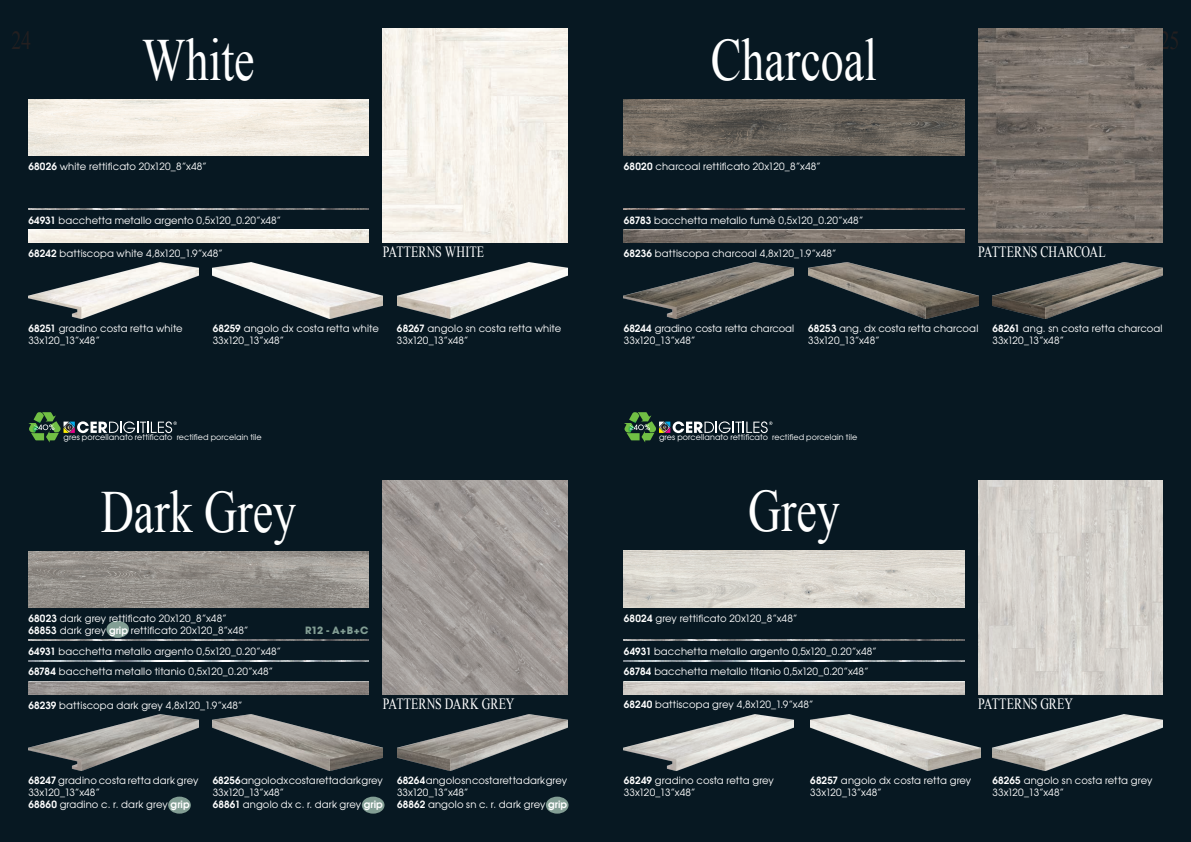
<style>
.page{position:relative;width:1191px;height:842px;background:#fff}
.page>*{position:absolute;margin:0;border:0;box-sizing:border-box;transform-origin:0 0}
.t1{font:59.8px "Times New Roman";color:#fff;scale:.77 1}
.t2{font:26px "Times New Roman";color:#231f20;scale:.77 1}
.t3{font:15.6px "Times New Roman";letter-spacing:-.005em;color:#fff;scale:.77 1}
.t4{font:10px/12px "Avant Garde";letter-spacing:.01em;color:#fff}
.t5{font:10px/12px "Avant Garde";letter-spacing:-.01em;color:#fff}
.t6{font:700 10px "Avant Garde";color:#829e94}
.t7{font:8px "Avant Garde";letter-spacing:.01em;color:#fff}
.s1{font-weight:600}
</style>
<div class="page">
<div style="left:0;top:0;width:595px;height:842px;background:#071822"></div>
<div style="left:595px;top:0;width:596px;height:842px;background:#071822"></div>
<img style="left:624px;top:714px;width:170px;height:56px">
<img style="left:810px;top:714px;width:170px;height:56px">
<img style="left:992px;top:714px;width:170px;height:56px">
<img style="left:28px;top:99px;width:341px;height:57px">
<img style="left:624px;top:262px;width:170px;height:56px">
<img style="left:28px;top:714px;width:170px;height:56px">
<img style="left:28px;top:229px;width:341px;height:14px">
<img style="left:28px;top:208px;width:341px;height:2px">
<img style="left:808px;top:262px;width:170px;height:56px">
<img style="left:28px;top:262px;width:170px;height:56px">
<img style="left:213px;top:714px;width:170px;height:56px">
<img style="left:213px;top:262px;width:170px;height:56px">
<img style="left:992px;top:262px;width:170px;height:56px">
<img style="left:397px;top:262px;width:170px;height:56px">
<img style="left:624px;top:551px;width:340px;height:57px">
<img style="left:397px;top:714px;width:170px;height:56px">
<img style="left:624px;top:681px;width:340px;height:14px">
<img style="left:28px;top:639px;width:341px;height:2px">
<img style="left:624px;top:639px;width:340px;height:2px">
<img style="left:28px;top:551px;width:341px;height:57px">
<img style="left:28px;top:681px;width:341px;height:14px">
<img style="left:28px;top:660px;width:341px;height:2px">
<img style="left:624px;top:660px;width:340px;height:2px">
<img style="left:624px;top:99px;width:340px;height:57px">
<img style="left:624px;top:229px;width:340px;height:14px">
<img style="left:624px;top:208px;width:340px;height:2px">
<img style="left:383px;top:28px;width:184px;height:215px">
<img style="left:383px;top:480px;width:184px;height:215px">
<img style="left:978px;top:480px;width:184px;height:214px">
<img style="left:978px;top:28px;width:184px;height:215px">
<div style="left:106px;top:621px;width:23px;height:17px;background:#829e94;border-radius:50%"></div>
<div style="left:168px;top:797px;width:23px;height:17px;background:#829e94;border-radius:50%"></div>
<div style="left:362px;top:797px;width:22px;height:17px;background:#829e94;border-radius:50%"></div>
<div style="left:546px;top:797px;width:22px;height:17px;background:#829e94;border-radius:50%"></div>
<svg style="left:28px;top:412px;width:149px;height:30px"></svg>
<svg style="left:624px;top:412px;width:148px;height:30px"></svg>
<h2 class="t2" style="left:11px;top:23px;width:27px">24</h2>
<h2 class="t2" style="left:1160px;top:23px;width:27px">25</h2>
<h1 class="t1" style="left:142px;top:20px;width:148px">White</h1>
<h1 class="t1" style="left:711px;top:20px;width:217px">Charcoal</h1>
<p class="t4" style="left:28px;top:160px;width:180px"><span class="s1">68026</span> white rettificato 20x120_8”x48”</p>
<p class="t4" style="left:624px;top:160px;width:199px"><span class="s1">68020</span> charcoal rettificato 20x120_8”x48”</p>
<p class="t4" style="left:28px;top:214px;width:255px"><span class="s1">64931</span> bacchetta metallo argento 0,5x120_0.20”x48”</p>
<p class="t4" style="left:624px;top:214px;width:241px"><span class="s1">68783</span> bacchetta metallo fumè 0,5x120_0.20”x48”</p>
<p class="t4" style="left:28px;top:247px;width:196px"><span class="s1">68242</span> battiscopa white 4,8x120_1.9”x48”</p>
<h3 class="t3" style="left:383px;top:241px;width:133px">PATTERNS WHITE</h3>
<p class="t4" style="left:624px;top:247px;width:214px"><span class="s1">68236</span> battiscopa charcoal 4,8x120_1.9”x48”</p>
<h3 class="t3" style="left:978px;top:241px;width:167px">PATTERNS CHARCOAL</h3>
<p class="t4" style="left:28px;top:322px;width:156px"><span class="s1">68251</span> gradino costa retta white<br>33x120_13”x48”</p>
<p class="t4" style="left:213px;top:322px;width:168px"><span class="s1">68259</span> angolo dx costa retta white<br>33x120_13”x48”</p>
<p class="t4" style="left:397px;top:322px;width:166px"><span class="s1">68267</span> angolo sn costa retta white<br>33x120_13”x48”</p>
<p class="t5" style="left:624px;top:322px;width:172px"><span class="s1">68244</span> gradino costa retta charcoal<br>33x120_13”x48”</p>
<p class="t4" style="left:808px;top:322px;width:172px"><span class="s1">68253</span> ang. dx costa retta charcoal<br>33x120_13”x48”</p>
<p class="t4" style="left:992px;top:322px;width:172px"><span class="s1">68261</span> ang. sn costa retta charcoal<br>33x120_13”x48”</p>
<p class="t7" style="left:64px;top:432px;width:200px">gres porcellanato rettificato rectified porcelain tile</p>
<p class="t7" style="left:659px;top:432px;width:200px">gres porcellanato rettificato rectified porcelain tile</p>
<h1 class="t1" style="left:101px;top:471px;width:255px">Dark Grey</h1>
<h1 class="t1" style="left:748px;top:471px;width:121px">Grey</h1>
<p class="t4" style="left:624px;top:612px;width:175px"><span class="s1">68024</span> grey rettificato 20x120_8”x48”</p>
<p class="t4" style="left:28px;top:612px;width:222px"><span class="s1">68023</span> dark grey rettificato 20x120_8”x48”<br><span class="s1">68853</span> dark grey <span class="s1">grip</span> rettificato 20x120_8”x48”</p>
<p class="t6" style="left:305px;top:623px;width:65px">R12 - A+B+C</p>
<p class="t4" style="left:28px;top:666px;width:246px"><span class="s1">68784</span> bacchetta metallo titanio 0,5x120_0.20”x48”</p>
<p class="t4" style="left:624px;top:666px;width:246px"><span class="s1">68784</span> bacchetta metallo titanio 0,5x120_0.20”x48”</p>
<p class="t4" style="left:28px;top:699px;width:216px"><span class="s1">68239</span> battiscopa dark grey 4,8x120_1.9”x48”</p>
<p class="t4" style="left:28px;top:645px;width:255px"><span class="s1">64931</span> bacchetta metallo argento 0,5x120_0.20”x48”</p>
<p class="t4" style="left:624px;top:645px;width:255px"><span class="s1">64931</span> bacchetta metallo argento 0,5x120_0.20”x48”</p>
<h3 class="t3" style="left:383px;top:693px;width:173px">PATTERNS DARK GREY</h3>
<h3 class="t3" style="left:978px;top:693px;width:125px">PATTERNS GREY</h3>
<p class="t4" style="left:624px;top:699px;width:191px"><span class="s1">68240</span> battiscopa grey 4,8x120_1.9”x48”</p>
<p class="t4" style="left:28px;top:774px;width:172px"><span class="s1">68247</span> gradino costa retta dark grey<br>33x120_13”x48”<br><span class="s1">68860</span> gradino c. r. dark grey <span class="s1">grip</span></p>
<p class="t4" style="left:213px;top:774px;width:172px"><span class="s1">68256</span> angolo dx costa retta dark grey<br>33x120_13”x48”<br><span class="s1">68861</span> angolo dx c. r. dark grey <span class="s1">grip</span></p>
<p class="t4" style="left:397px;top:774px;width:172px"><span class="s1">68264</span> angolo sn costa retta dark grey<br>33x120_13”x48”<br><span class="s1">68862</span> angolo sn c. r. dark grey <span class="s1">grip</span></p>
<p class="t4" style="left:624px;top:774px;width:152px"><span class="s1">68249</span> gradino costa retta grey<br>33x120_13”x48”</p>
<p class="t4" style="left:810px;top:774px;width:162px"><span class="s1">68257</span> angolo dx costa retta grey<br>33x120_13”x48”</p>
<p class="t4" style="left:992px;top:774px;width:161px"><span class="s1">68265</span> angolo sn costa retta grey<br>33x120_13”x48”</p>
</div>
